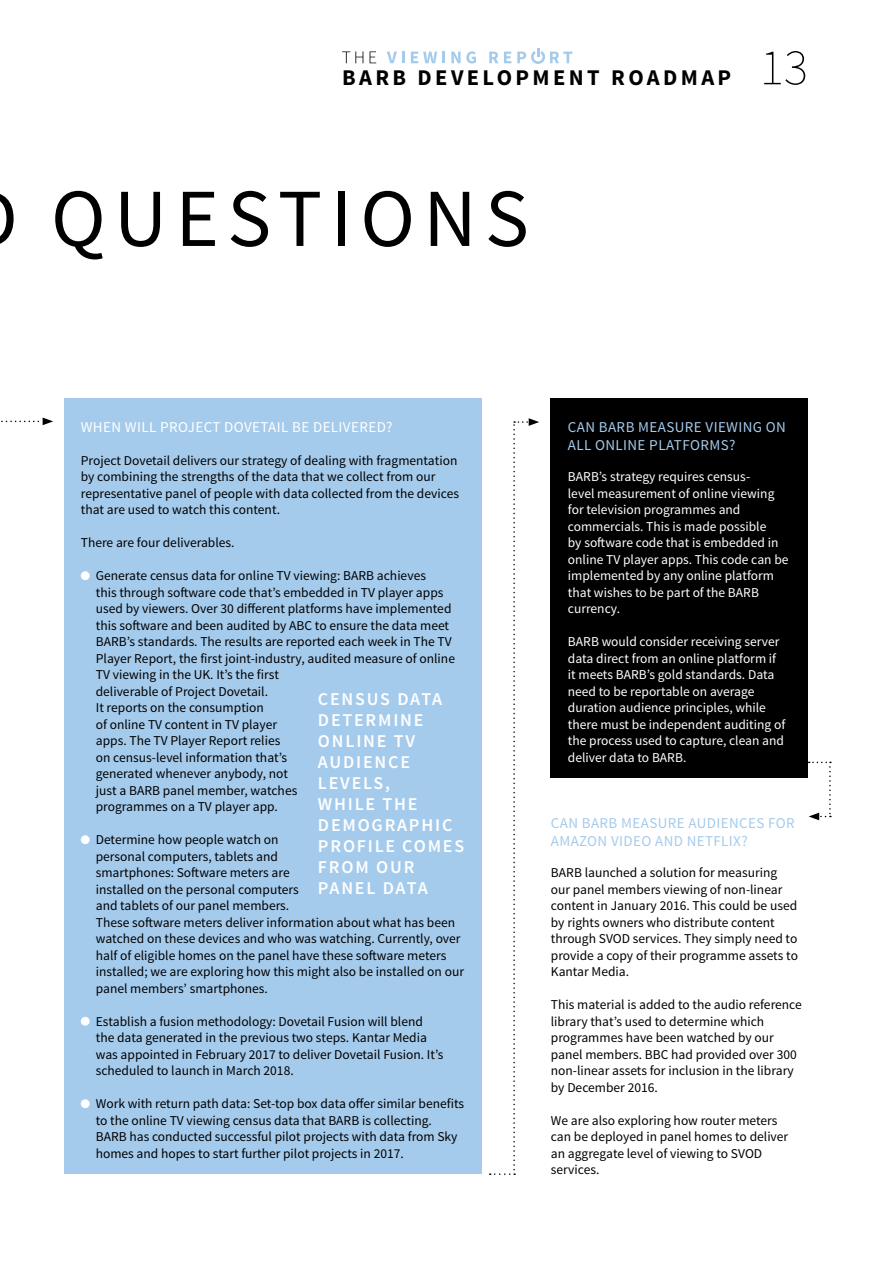
<style>
.page{position:relative;width:893px;height:1263px;background:#fff}
.page>*{position:absolute;margin:0;border:0;box-sizing:border-box;transform-origin:0 0}
.t1{font:82.5px "Source Sans Pro";letter-spacing:.1em;color:#000}
.t2{font:200 51px "Source Sans Pro";color:#000}
.t3{font:700 22.5px "Source Sans Pro";letter-spacing:.15em;color:#000}
.t4{font:600 18px/21px "Source Sans Pro";letter-spacing:.1em;color:#fff}
.t5{font:15px/18px "Source Sans Pro";letter-spacing:.025em;color:#a5cbec}
.t6{font:15px "Source Sans Pro";letter-spacing:.025em;color:#fff}
.t7{font:13.5px/16.5px "Source Sans Pro";color:#000}
.t8{font:13.5px/16.5px "Source Sans Pro";color:#fff}
</style>
<div class="page">
<svg style="left:342px;top:51px;width:21px;height:12px"></svg>
<svg style="left:370px;top:51px;width:6px;height:12px"></svg>
<svg style="left:387px;top:52px;width:17px;height:11px"></svg>
<svg style="left:411px;top:52px;width:34px;height:11px"></svg>
<svg style="left:451px;top:51px;width:25px;height:13px"></svg>
<svg style="left:489px;top:52px;width:22px;height:11px"></svg>
<svg style="left:517px;top:49px;width:55px;height:15px"></svg>
<div style="left:64px;top:399px;width:417px;height:775px;background:#a5cbec"></div>
<div style="left:81px;top:571px;width:9px;height:9px;background:#fff;border-radius:50%"></div>
<div style="left:81px;top:835px;width:9px;height:9px;background:#fff;border-radius:50%"></div>
<div style="left:81px;top:1017px;width:9px;height:9px;background:#fff;border-radius:50%"></div>
<div style="left:81px;top:1099px;width:9px;height:9px;background:#fff;border-radius:50%"></div>
<div style="left:551px;top:399px;width:257px;height:379px;background:#000"></div>
<svg style="left:809px;top:762px;width:22px;height:58px"></svg>
<svg style="left:1px;top:418px;width:52px;height:7px"></svg>
<svg style="left:490px;top:418px;width:49px;height:757px"></svg>
<h3 class="t3" style="left:342px;top:63px;width:391px">BARB DEVELOPMENT ROADMAP</h3>
<h2 class="t2" style="left:760px;top:37px;width:50px">13</h2>
<h1 class="t1" style="left:51px;top:167px;width:480px">QUESTIONS</h1>
<p class="t6" style="left:81px;top:417px;width:313px">WHEN WILL PROJECT DOVETAIL BE DELIVERED?</p>
<p class="t7" style="left:81px;top:452px;width:380px">Project Dovetail delivers our strategy of dealing with fragmentation by combining the strengths of the data that we collect from our representative panel of people with data collected from the devices that are used to watch this content.</p>
<p class="t7" style="left:81px;top:535px;width:155px">There are four deliverables.</p>
<p class="t7" style="left:96px;top:568px;width:361px">Generate census data for online TV viewing: BARB achieves<br>this through software code that’s embedded in TV player apps used by viewers. Over 30 different platforms have implemented this software and been audited by ABC to ensure the data meet BARB’s standards. The results are reported each week in The TV Player Report, the first joint-industry, audited measure of online TV viewing in the UK. It’s the first<br>deliverable of Project Dovetail.<br>It reports on the consumption<br>of online TV content in TV player<br>apps. The TV Player Report relies<br>on census-level information that’s<br>generated whenever anybody, not<br>just a BARB panel member, watches<br>programmes on a TV player app.</p>
<p class="t7" style="left:96px;top:832px;width:370px">Determine how people watch on<br>personal computers, tablets and<br>smartphones: Software meters are<br>installed on the personal computers<br>and tablets of our panel members.<br>These software meters deliver information about what has been watched on these devices and who was watching. Currently, over half of eligible homes on the panel have these software meters installed; we are exploring how this might also be installed on our panel members’ smartphones.</p>
<p class="t7" style="left:96px;top:1013px;width:349px">Establish a fusion methodology: Dovetail Fusion will blend the data generated in the previous two steps. Kantar Media was appointed in February 2017 to deliver Dovetail Fusion. It’s scheduled to launch in March 2018.</p>
<p class="t7" style="left:96px;top:1096px;width:370px">Work with return path data: Set-top box data offer similar benefits to the online TV viewing census data that BARB is collecting.<br>BARB has conducted successful pilot projects with data from Sky homes and hopes to start further pilot projects in 2017.</p>
<h3 class="t4" style="left:318px;top:689px;width:148px">CENSUS DATA<br>DETERMINE<br>ONLINE TV<br>AUDIENCE<br>LEVELS,<br>WHILE THE<br>DEMOGRAPHIC<br>PROFILE COMES<br>FROM OUR<br>PANEL DATA</h3>
<p class="t5" style="left:568px;top:418px;width:220px">CAN BARB MEASURE VIEWING ON<br>ALL ONLINE PLATFORMS?</p>
<p class="t8" style="left:568px;top:469px;width:222px">BARB’s strategy requires census-<br>level measurement of online viewing for television programmes and commercials. This is made possible<br>by software code that is embedded in online TV player apps. This code can be implemented by any online platform that wishes to be part of the BARB currency.</p>
<p class="t8" style="left:568px;top:634px;width:219px">BARB would consider receiving server data direct from an online platform if it meets BARB’s gold standards. Data need to be reportable on average duration audience principles, while there must be independent auditing of the process used to capture, clean and deliver data to BARB.</p>
<p class="t5" style="left:551px;top:814px;width:246px">CAN BARB MEASURE AUDIENCES FOR<br>AMAZON VIDEO AND NETFLIX?</p>
<p class="t7" style="left:551px;top:865px;width:249px">BARB launched a solution for measuring our panel members viewing of non-linear content in January 2016. This could be used by rights owners who distribute content through SVOD services. They simply need to provide a copy of their programme assets to Kantar Media.</p>
<p class="t7" style="left:551px;top:997px;width:252px">This material is added to the audio reference library that’s used to determine which programmes have been watched by our panel members. BBC had provided over 300 non-linear assets for inclusion in the library by December 2016.</p>
<p class="t7" style="left:551px;top:1112px;width:239px">We are also exploring how router meters can be deployed in panel homes to deliver an aggregate level of viewing to SVOD services.</p>
</div>
